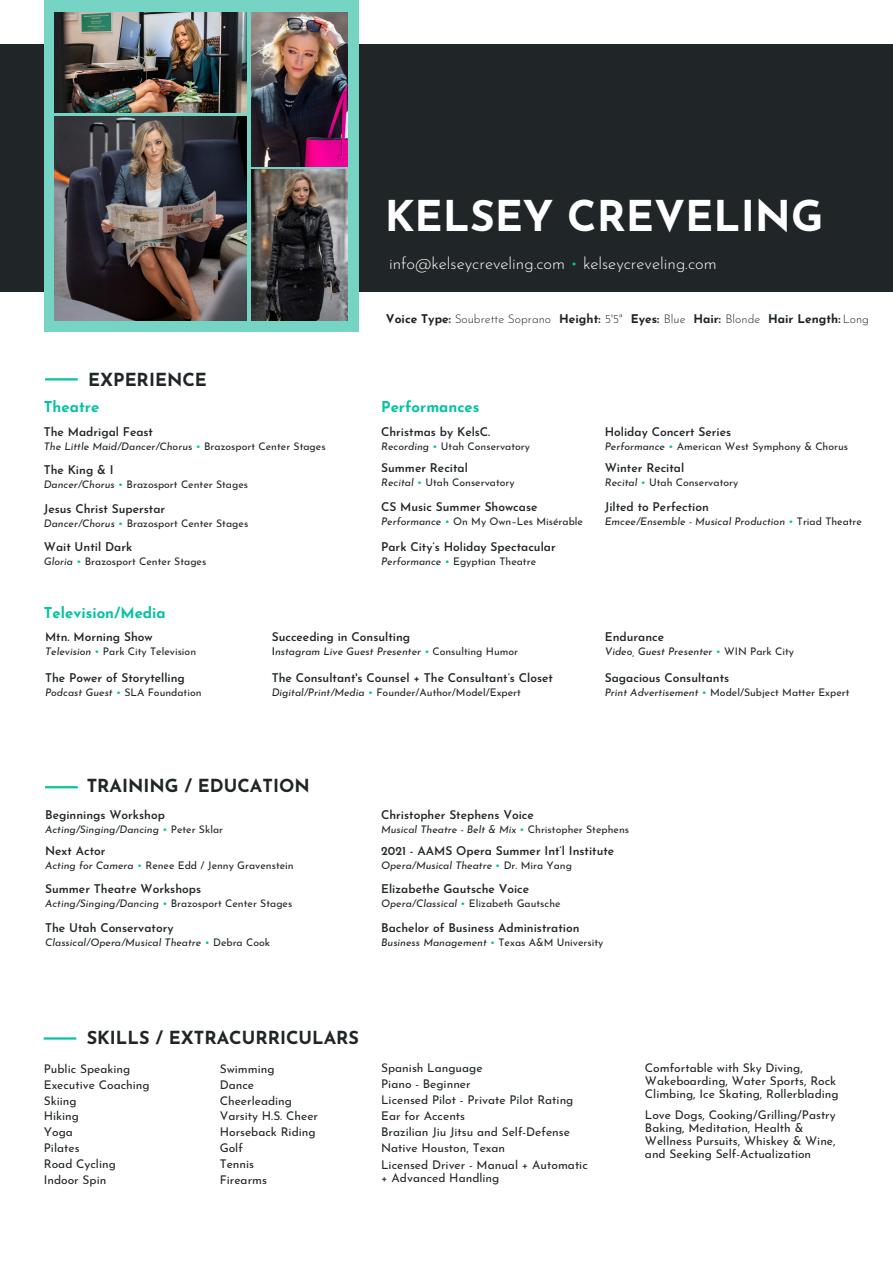
<style>
.page{position:relative;width:893px;height:1264px;background:#fff}
.page>*{position:absolute;margin:0;border:0;box-sizing:border-box;transform-origin:0 0}
.t1{font:700 42.3px "Josefin Sans";color:#fff}
.t2{font:700 18px "Josefin Sans";color:#202527}
.t3{font:300 16.5px "Josefin Sans";color:#fff}
.t4{font:700 15px "Josefin Sans";color:#06c2a2}
.t5{font:12px/16px "Josefin Sans";color:#202527}
.t6{font:600 12px "Josefin Sans";color:#202527}
.t7{font:700 12px "Josefin Sans";color:#202527}
.t8{font:10.5px "Josefin Sans";color:#202527}
.t9{font:italic 10.5px "Josefin Sans";color:#202527}
.s1{color:#06c2a2}
.s2{font-style:normal}
.s3{font-style:normal;color:#06c2a2}
.s4{font-style:italic}
.s5{font-weight:300}
.s6{font-weight:600;font-style:normal}
</style>
<div class="page">
<div style="left:0;top:44px;width:892px;height:248px;background:#202527"></div>
<div style="left:44px;top:0;width:314px;height:331px;background:#76d4c4"></div>
<img style="left:55px;top:13px;width:192px;height:100px">
<img style="left:251px;top:13px;width:96px;height:154px">
<img style="left:55px;top:116px;width:192px;height:205px">
<img style="left:251px;top:170px;width:96px;height:151px">
<hr style="left:45px;top:378px;width:33px;height:2px;background:#06c2a2">
<hr style="left:45px;top:786px;width:33px;height:2px;background:#06c2a2">
<hr style="left:44px;top:1037px;width:32px;height:2px;background:#06c2a2">
<h1 class="t1" style="left:385px;top:199px;width:440px">KELSEY CREVELING</h1>
<h3 class="t3" style="left:389px;top:256px;width:329px">info@kelseycreveling.com <span class="s1">•</span> kelseycreveling.com</h3>
<h2 class="t2" style="left:88px;top:372px;width:120px">EXPERIENCE</h2>
<p class="t4" style="left:44px;top:401px;width:57px">Theatre</p>
<p class="t6" style="left:44px;top:427px;width:111px">The Madrigal Feast</p>
<p class="t9" style="left:44px;top:442px;width:283px">The Little Maid/Dancer/Choru<span class="s2">s</span> <span class="s3">•</span> <span class="s2">Brazosport Center Stages</span></p>
<p class="t6" style="left:44px;top:465px;width:71px">The King &amp; I</p>
<p class="t8" style="left:44px;top:480px;width:206px"><span class="s4">Dancer/Chorus</span> <span class="s1">•</span> Brazosport Center Stages</p>
<p class="t6" style="left:44px;top:504px;width:123px">Jesus Christ Superstar</p>
<p class="t8" style="left:44px;top:519px;width:206px"><span class="s4">Dancer/Chorus</span> <span class="s1">•</span> Brazosport Center Stages</p>
<p class="t6" style="left:44px;top:542px;width:90px">Wait Until Dark</p>
<p class="t8" style="left:44px;top:557px;width:164px"><span class="s4">Gloria</span> <span class="s1">•</span> Brazosport Center Stages</p>
<p class="t4" style="left:44px;top:607px;width:123px">Television/Media</p>
<p class="t7" style="left:386px;top:314px;width:484px">Voice Type: <span class="s5">Soubrette Soprano</span> Height: <span class="s5">5'5"</span> Eyes: <span class="s5">Blue</span> Hair: <span class="s5">Blonde</span> Hair Length: <span class="s5">Long</span></p>
<p class="t4" style="left:381px;top:401px;width:100px">Performances</p>
<p class="t6" style="left:381px;top:427px;width:111px">Christmas by KelsC.</p>
<p class="t8" style="left:381px;top:442px;width:150px"><span class="s4">Recording</span> <span class="s1">•</span> Utah Conservatory</p>
<p class="t6" style="left:381px;top:463px;width:88px">Summer Recital</p>
<p class="t8" style="left:381px;top:478px;width:135px"><span class="s4">Recital</span> <span class="s1">•</span> Utah Conservatory</p>
<p class="t6" style="left:381px;top:502px;width:158px">CS Music Summer Showcase</p>
<p class="t8" style="left:381px;top:517px;width:203px"><span class="s4">Performance</span> <span class="s1">•</span> On My Own–Les Misérable</p>
<p class="t6" style="left:381px;top:542px;width:176px">Park City’s Holiday Spectacular</p>
<p class="t8" style="left:381px;top:557px;width:156px"><span class="s4">Performance</span> <span class="s1">•</span> Egyptian Theatre</p>
<p class="t6" style="left:604px;top:427px;width:128px">Holiday Concert Series</p>
<p class="t8" style="left:604px;top:442px;width:245px"><span class="s4">Performance</span> <span class="s1">•</span> American West Symphony &amp; Chorus</p>
<p class="t6" style="left:604px;top:463px;width:81px">Winter Recital</p>
<p class="t8" style="left:604px;top:478px;width:135px"><span class="s4">Recital</span> <span class="s1">•</span> Utah Conservatory</p>
<p class="t6" style="left:604px;top:502px;width:106px">Jilted to Perfection</p>
<p class="t9" style="left:604px;top:517px;width:259px">Emcee/Ensemble - Musical Production <span class="s3">•</span> <span class="s2">Triad Theatre</span></p>
<p class="t6" style="left:45px;top:632px;width:109px">Mtn. Morning Show</p>
<p class="t8" style="left:45px;top:647px;width:152px"><span class="s4">Television</span> <span class="s1">•</span> Park City Television</p>
<p class="t6" style="left:272px;top:632px;width:140px">Succeeding in Consulting</p>
<p class="t9" style="left:272px;top:647px;width:248px"><span class="s6">I</span>nstagram Live Guest Presenter <span class="s1">•</span> <span class="s2">Consulting Humor</span></p>
<p class="t6" style="left:604px;top:632px;width:61px">Endurance</p>
<p class="t9" style="left:604px;top:647px;width:191px">Video, Guest Presenter <span class="s3">•</span> <span class="s2">WIN Park City</span></p>
<p class="t6" style="left:45px;top:673px;width:141px">The Power of Storytelling</p>
<p class="t8" style="left:45px;top:688px;width:158px"><span class="s4">Podcast Guest</span> <span class="s1">•</span> SLA Foundation</p>
<p class="t6" style="left:272px;top:673px;width:283px">The Consultant's Counsel + The Consultant’s Closet</p>
<p class="t8" style="left:272px;top:688px;width:251px"><span class="s4">Digital/Print/Media</span> <span class="s1">•</span> Founder/Author/Model/Expert</p>
<p class="t6" style="left:604px;top:673px;width:126px">Sagacious Consultants</p>
<p class="t8" style="left:604px;top:688px;width:246px"><span class="s4">Print Advertisement</span> <span class="s1">•</span> Model/Subject Matter Expert</p>
<h2 class="t2" style="left:87px;top:778px;width:224px">TRAINING / EDUCATION</h2>
<p class="t6" style="left:45px;top:809px;width:121px">Beginnings Workshop</p>
<p class="t9" style="left:45px;top:824px;width:179px">Acting/Singing/Dancing <span class="s3">•</span> <span class="s2">Peter Sklar</span></p>
<p class="t6" style="left:45px;top:845px;width:62px">Next Actor</p>
<p class="t8" style="left:45px;top:860px;width:250px"><span class="s4">Acting for Camera</span> <span class="s1">•</span> Renee Edd / Jenny Gravenstein</p>
<p class="t6" style="left:45px;top:884px;width:157px">Summer Theatre Workshops</p>
<p class="t9" style="left:45px;top:899px;width:249px">Acting/Singing/Dancing <span class="s3">•</span> <span class="s2">Brazosport Center Stages</span></p>
<p class="t6" style="left:45px;top:923px;width:130px">The Utah Conservatory</p>
<p class="t9" style="left:45px;top:938px;width:226px">Classical/Opera/Musical Theatre <span class="s3">•</span> <span class="s2">Debra Cook</span></p>
<p class="t6" style="left:381px;top:809px;width:154px">Christopher Stephens Voice</p>
<p class="t9" style="left:381px;top:824px;width:249px">Musical Theatre - Belt &amp; Mix <span class="s3">•</span> <span class="s2">Christopher Stephens</span></p>
<p class="t6" style="left:381px;top:845px;width:235px">2021 - AAMS Opera Summer Int’l Institute</p>
<p class="t9" style="left:381px;top:860px;width:192px">Opera/Musical Theatre <span class="s3">•</span> <span class="s2">Dr. Mira Yang</span></p>
<p class="t6" style="left:381px;top:884px;width:149px">Elizabethe Gautsche Voice</p>
<p class="t8" style="left:381px;top:899px;width:181px"><span class="s4">Opera/Classical</span> <span class="s1">•</span> Elizabeth Gautsche</p>
<p class="t6" style="left:381px;top:923px;width:200px">Bachelor of Business Administration</p>
<p class="t9" style="left:381px;top:938px;width:224px">Business Management <span class="s3">•</span> <span class="s2">Texas A&amp;M University</span></p>
<h2 class="t2" style="left:87px;top:1030px;width:274px">SKILLS / EXTRACURRICULARS</h2>
<p class="t5" style="left:44px;top:1061px;width:107px">Public Speaking<br>Executive Coaching<br>Skiing<br>Hiking<br>Yoga<br>Pilates<br>Road Cycling<br>Indoor Spin</p>
<p class="t5" style="left:220px;top:1061px;width:100px">Swimming<br>Dance<br>Cheerleading<br>Varsity H.S. Cheer<br>Horseback Riding<br>Golf<br>Tennis<br>Firearms</p>
<p class="t5" style="left:381px;top:1061px;width:194px">Spanish Language<br>Piano - Beginner<br>Licensed Pilot - Private Pilot Rating<br>Ear for Accents<br>Brazilian Jiu Jitsu and Self-Defense<br>Native Houston, Texan</p>
<p class="t5" style="left:381px;top:1159px;width:208px;line-height:13px">Licensed Driver - Manual + Automatic + Advanced Handling</p>
<p class="t5" style="left:645px;top:1062px;width:195px;line-height:13px">Comfortable with Sky Diving,<br>Wakeboarding, Water Sports, Rock<br>Climbing, Ice Skating, Rollerblading</p>
<p class="t5" style="left:645px;top:1109px;width:192px;line-height:13px">Love Dogs, Cooking/Grilling/Pastry Baking, Meditation, Health &amp; Wellness Pursuits, Whiskey &amp; Wine, and Seeking Self-Actualization</p>
</div>
